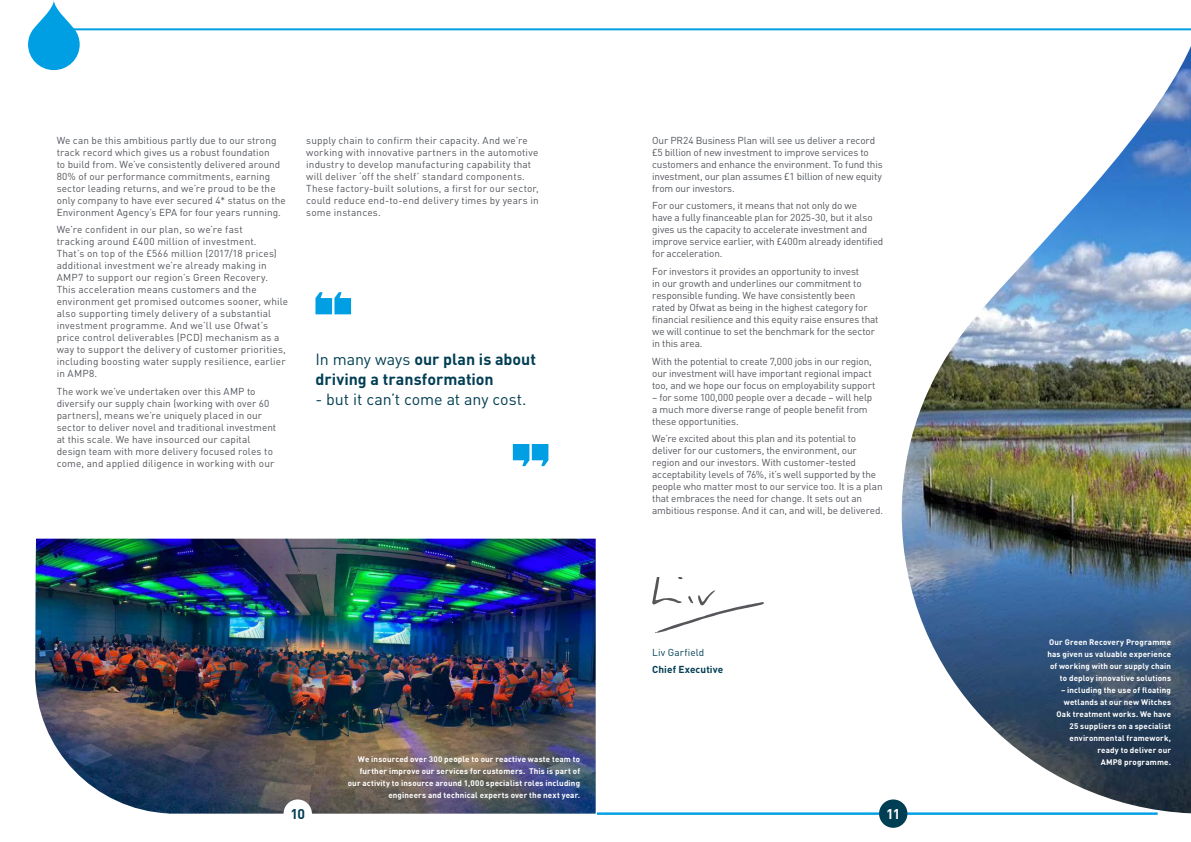
<style>
.page{position:relative;width:1191px;height:842px;background:#fff}
.page>*{position:absolute;margin:0;border:0;box-sizing:border-box;transform-origin:0 0}
.t1{font:700 16px/20px "DINOT";color:#003e53}
.t2{font:16px "DINOT";letter-spacing:-.005em;color:#003e53}
.t3{font:700 14px "DINOT";color:#003e53}
.t4{font:700 14px "DINOT";color:#fff}
.t5{font:10px/12px "DINOT";letter-spacing:.005em;color:#52555b}
.t6{font:10px/12px "DINOT";letter-spacing:-.015em;color:#52555b}
.t7{font:700 10px "DINOT";letter-spacing:.01em;color:#003e53}
.t8{font:10px "DINOT";letter-spacing:.015em;color:#003e53}
.t9{font:700 8px/12px "DINOT";letter-spacing:.02em;color:#fff;text-align:right}
.s1{font-weight:400}
</style>
<div class="page">
<svg style="left:652px;top:578px;width:112px;height:55px"></svg>
<svg style="left:28px;top:0;width:52px;height:70px"></svg>
<svg style="left:315px;top:292px;width:36px;height:22px"></svg>
<svg style="left:513px;top:444px;width:35px;height:22px"></svg>
<hr style="left:54px;top:28px;width:1137px;height:2px;background:#009fe3">
<img style="left:35px;top:539px;width:560px;height:275px">
<hr style="left:597px;top:813px;width:560px;height:2px;background:#009fe3">
<img style="left:901px;top:46px;width:290px;height:767px">
<div style="left:879px;top:799px;width:28px;height:29px;background:#003e53;border-radius:50%"></div>
<div style="left:283px;top:799px;width:29px;height:29px;background:#fff;border-radius:50%"></div>
<p class="t5" style="left:57px;top:134px;width:231px">We can be this ambitious partly due to our strong track record which gives us a robust foundation<br>to build from. We’ve consistently delivered around 80% of our performance commitments, earning sector leading returns, and we’re proud to be the only company to have ever secured 4* status on the Environment Agency’s EPA for four years running.</p>
<p class="t5" style="left:57px;top:224px;width:233px">We’re confident in our plan, so we’re fast<br>tracking around £400 million of investment.<br>That’s on top of the £566 million (2017/18 prices) additional investment we’re already making in AMP7 to support our region’s Green Recovery.<br>This acceleration means customers and the environment get promised outcomes sooner, while also supporting timely delivery of a substantial investment programme. And we’ll use Ofwat’s price control deliverables (PCD) mechanism as a way to support the delivery of customer priorities, including boosting water supply resilience, earlier in AMP8.</p>
<p class="t5" style="left:57px;top:385px;width:221px">The work we’ve undertaken over this AMP to diversify our supply chain (working with over 60 partners), means we’re uniquely placed in our sector to deliver novel and traditional investment at this scale. We have insourced our capital design team with more delivery focused roles to come, and applied diligence in working with our</p>
<p class="t5" style="left:306px;top:134px;width:234px">supply chain to confirm their capacity. And we’re working with innovative partners in the automotive industry to develop manufacturing capability that will deliver ‘off the shelf’ standard components.<br>These factory-built solutions, a first for our sector, could reduce end-to-end delivery times by years in some instances.</p>
<h1 class="t1" style="left:315px;top:349px;width:222px"><span class="s1">In many ways</span> our plan is about driving a transformation</h1>
<h1 class="t2" style="left:315px;top:389px;width:212px">- but it can’t come at any cost.</h1>
<p class="t9" style="left:348px;top:753px;width:234px">We insourced over 300 people to our reactive waste team to further improve our services for customers. This is part of our activity to insource around 1,000 specialist roles including engineers and technical experts over the next year.</p>
<p class="t9" style="left:416px;top:774px;width:159px">Welcoming our newly insourced waste customer response teams ready for AMP8</p>
<p class="t6" style="left:652px;top:134px;width:232px">Our PR24 Business Plan will see us deliver a record £5 billion of new investment to improve services to customers and enhance the environment. To fund this investment, our plan assumes £1 billion of new equity from our investors.</p>
<p class="t6" style="left:652px;top:200px;width:233px">For our customers, it means that not only do we<br>have a fully financeable plan for 2025-30, but it also gives us the capacity to accelerate investment and improve service earlier, with £400m already identified for acceleration.</p>
<p class="t6" style="left:652px;top:265px;width:228px">For investors it provides an opportunity to invest<br>in our growth and underlines our commitment to responsible funding. We have consistently been rated by Ofwat as being in the highest category for financial resilience and this equity raise ensures that we will continue to set the benchmark for the sector in this area.</p>
<p class="t6" style="left:652px;top:355px;width:225px">With the potential to create 7,000 jobs in our region, our investment will have important regional impact too, and we hope our focus on employability support</p>
<p class="t5" style="left:652px;top:391px;width:222px">– for some 100,000 people over a decade – will help a much more diverse range of people benefit from these opportunities.</p>
<p class="t6" style="left:652px;top:433px;width:232px">We’re excited about this plan and its potential to deliver for our customers, the environment, our region and our investors. With customer-tested acceptability levels of 76%, it’s well supported by the people who matter most to our service too. It is a plan that embraces the need for change. It sets out an ambitious response. And it can, and will, be delivered.</p>
<p class="t8" style="left:652px;top:646px;width:53px">Liv Garfield</p>
<p class="t7" style="left:652px;top:663px;width:73px">Chief Executive</p>
<h2 class="t3" style="left:290px;top:804px;width:16px">10</h2>
<h2 class="t4" style="left:886px;top:804px;width:16px">11</h2>
<p class="t9" style="left:1047px;top:636px;width:125px">Our Green Recovery Programme has given us valuable experience of working with our supply chain to deploy innovative solutions</p>
<p class="t9" style="left:1056px;top:684px;width:116px">– including the use of floating wetlands at our new Witches<br>Oak treatment works. We have<br>25 suppliers on a specialist environmental framework, ready to deliver our<br>AMP8 programme.</p>
</div>
